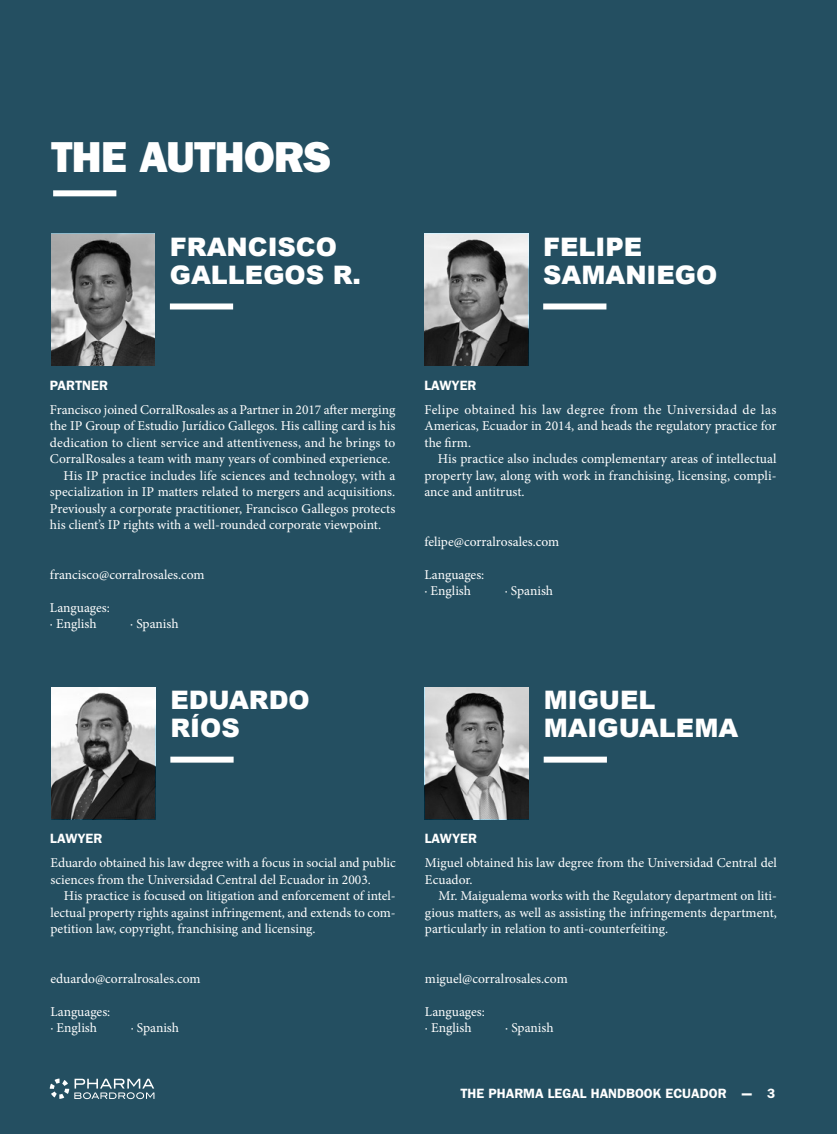
<style>
.page{position:relative;width:837px;height:1134px;background:#244f61}
.page>*{position:absolute;margin:0;border:0;box-sizing:border-box;transform-origin:0 0}
.t1{font:43.5px "ITC Franklin Gothic Std Hvy";letter-spacing:-.02em;color:#fff}
.t2{font:900 25.5px/28.5px "Arial";color:#fff}
.t3{font:13.5px/16.5px "Minion Pro";color:#fff}
.t4{font:600 13.5px "ITC Franklin Gothic Std";color:#fff}
.s1{font-family:"Helvetica Neue LT Std";font-weight:900}
</style>
<div class="page">
<div style="left:53px;top:190px;width:63px;height:6px;background:#fff"></div>
<svg style="left:50px;top:1078px;width:104px;height:21px"></svg>
<div style="left:170px;top:303px;width:63px;height:6px;background:#fff"></div>
<div style="left:170px;top:757px;width:64px;height:6px;background:#fff"></div>
<div style="left:543px;top:303px;width:63px;height:6px;background:#fff"></div>
<div style="left:544px;top:757px;width:63px;height:6px;background:#fff"></div>
<img style="left:51px;top:234px;width:104px;height:132px">
<img style="left:52px;top:687px;width:103px;height:132px">
<img style="left:424px;top:234px;width:104px;height:132px">
<img style="left:425px;top:687px;width:104px;height:132px">
<h1 class="t1" style="left:51px;top:131px;width:282px">THE AUTHORS</h1>
<h2 class="t2" style="left:170px;top:231px;width:193px">FRANCISCO<br>GALLEGOS R.</h2>
<h2 class="t2" style="left:543px;top:231px;width:176px">FELIPE<br>SAMANIEGO</h2>
<p class="t4" style="left:50px;top:377px;width:60px">PARTNER</p>
<p class="t4" style="left:424px;top:377px;width:54px">LAWYER</p>
<p class="t3" style="left:50px;top:401px;width:347px">Francisco joined CorralRosales as a Partner in 2017 after merging</p>
<p class="t3" style="left:50px;top:418px;width:347px">the IP Group of Estudio Jurídico Gallegos. His calling card is his</p>
<p class="t3" style="left:50px;top:434px;width:347px">dedication to client service and attentiveness, and he brings to</p>
<p class="t3" style="left:50px;top:451px;width:342px">CorralRosales a team with many years of combined experience.</p>
<p class="t3" style="left:63px;top:467px;width:333px">His IP practice includes life sciences and technology, with a</p>
<p class="t3" style="left:50px;top:484px;width:347px">specialization in IP matters related to mergers and acquisitions.</p>
<p class="t3" style="left:50px;top:500px;width:347px">Previously a corporate practitioner, Francisco Gallegos protects</p>
<p class="t3" style="left:50px;top:517px;width:333px">his client’s IP rights with a well-rounded corporate viewpoint.</p>
<p class="t3" style="left:50px;top:566px;width:156px">francisco@corralrosales.com</p>
<p class="t3" style="left:50px;top:599px;width:61px">Languages: · English</p>
<p class="t3" style="left:130px;top:616px;width:50px">· Spanish</p>
<p class="t3" style="left:424px;top:401px;width:353px;text-align:justify">Felipe obtained his law degree from the Universidad de las Americas, Ecuador in 2014, and heads the regulatory practice for the firm.</p>
<p class="t3" style="left:424px;top:451px;width:354px;text-align:justify;text-indent:14px">His practice also includes complementary areas of intellectual property law, along with work in franchising, licensing, compli&shy;ance and antitrust.</p>
<p class="t3" style="left:424px;top:533px;width:136px">felipe@corralrosales.com</p>
<p class="t3" style="left:424px;top:566px;width:61px">Languages: · English</p>
<p class="t3" style="left:505px;top:583px;width:50px">· Spanish</p>
<h2 class="t2" style="left:170px;top:685px;width:141px">EDUARDO<br>RÍOS</h2>
<h2 class="t2" style="left:544px;top:685px;width:196px">MIGUEL<br>MAIGUALEMA</h2>
<p class="t4" style="left:50px;top:830px;width:54px">LAWYER</p>
<p class="t4" style="left:425px;top:830px;width:54px">LAWYER</p>
<p class="t3" style="left:50px;top:855px;width:347px">Eduardo obtained his law degree with a focus in social and public sciences from the Universidad Central del Ecuador in 2003.</p>
<p class="t3" style="left:50px;top:888px;width:347px;text-align:justify;text-indent:14px">His practice is focused on litigation and enforcement of intel&shy;lectual property rights against infringement, and extends to com&shy;petition law, copyright, franchising and licensing.</p>
<p class="t3" style="left:50px;top:970px;width:152px">eduardo@corralrosales.com</p>
<p class="t3" style="left:50px;top:1003px;width:61px">Languages: · English</p>
<p class="t3" style="left:131px;top:1020px;width:50px">· Spanish</p>
<p class="t3" style="left:425px;top:855px;width:354px">Miguel obtained his law degree from the Universidad Central del<br>Ecuador.</p>
<p class="t3" style="left:425px;top:888px;width:354px;text-align:justify;text-indent:14px">Mr. Maigualema works with the Regulatory department on liti&shy;gious matters, as well as assisting the infringements department, particularly in relation to anti-counterfeiting.</p>
<p class="t3" style="left:425px;top:970px;width:144px">miguel@corralrosales.com</p>
<p class="t3" style="left:425px;top:1003px;width:61px">Languages: · English</p>
<p class="t3" style="left:505px;top:1020px;width:50px">· Spanish</p>
<p class="t4" style="left:460px;top:1085px;width:316px">THE PHARMA LEGAL HANDBOOK ECUADOR <span class="s1">—</span> 3</p>
</div>
